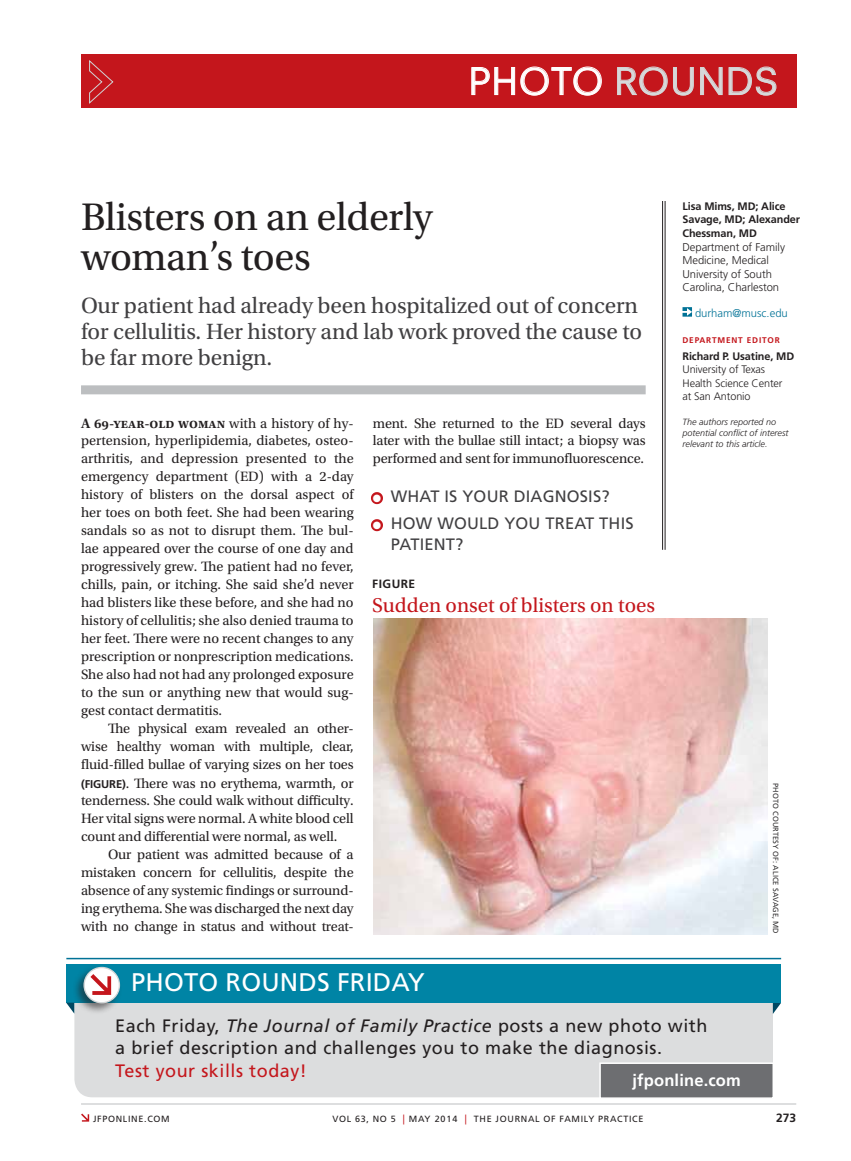
<style>
.page{position:relative;width:851px;height:1161px;background:#fff}
.page>*{position:absolute;margin:0;border:0;box-sizing:border-box;transform-origin:0 0}
.t1{font:40.5px/40.5px "Utopia Std";letter-spacing:-.01em;color:#231f20}
.t2{font:36px "Neuzeit SLT Std";letter-spacing:.025em;color:#d7d9da}
.t3{font:25.5px "Frutiger LT Std";color:#fff}
.t4{font:23.25px/26.2px "Utopia Std";letter-spacing:-.005em;color:#414042}
.t5{font:21px "Utopia Std";color:#c4161c}
.t6{font:18px/22.5px "Frutiger LT Std";letter-spacing:.03em;color:#231f20}
.t7{font:18px "Frutiger LT Std";letter-spacing:.03em;color:#c4161c}
.t8{font:16.5px/21.6px "Frutiger LT Std";letter-spacing:.01em;color:#414042}
.t9{font:700 16.5px "Frutiger LT Std";letter-spacing:.01em;color:#fff}
.t10{font:14.25px/18px "Utopia Std";letter-spacing:-.01em;color:#231f20;text-align:justify}
.t11{font:700 12px "Frutiger LT Std";color:#231f20}
.t12{font:300 11.25px/13.5px "Frutiger LT Std";letter-spacing:-.005em;color:#231f20}
.t13{font:300 11.25px "Frutiger LT Std";color:#007296}
.t14{font:700 10.8px/13.5px "Frutiger LT Std";letter-spacing:-.01em;color:#231f20}
.t15{font:300 10.8px/13.5px "Frutiger LT Std";letter-spacing:-.01em;color:#231f20}
.t16{font:italic 300 9px/11.2px "Frutiger LT Std";color:#231f20}
.t17{font:9px "Frutiger LT Std";letter-spacing:.075em;color:#231f20}
.t18{font:700 8.25px "Frutiger LT Std";letter-spacing:.1em;color:#c4161c}
.t19{font:7.5px "Frutiger LT Std";letter-spacing:.01em;color:#333132}
.s1{color:#fff}
.s2{font-weight:600}
.s3{font-family:"Frutiger LT Std";font-weight:700;font-size:11.25px}
.s4{font-style:italic}
.s5{font-size:9.9px;color:#c4161c}
</style>
<div class="page">
<svg style="left:81px;top:1114px;width:8px;height:8px"></svg>
<hr style="left:81px;top:1104px;width:715px;height:1px;background:#bcbec0">
<div style="left:81px;top:54px;width:715px;height:54px;background:#c4161c"></div>
<svg style="left:89px;top:60px;width:25px;height:44px"></svg>
<svg style="left:471px;top:67px;width:130px;height:28px"></svg>
<svg style="left:617px;top:67px;width:50px;height:28px"></svg>
<svg style="left:673px;top:67px;width:20px;height:28px"></svg>
<svg style="left:700px;top:67px;width:22px;height:28px"></svg>
<svg style="left:728px;top:67px;width:48px;height:28px"></svg>
<div style="left:81px;top:385px;width:564px;height:9px;background:#bcbec0"></div>
<svg style="left:682px;top:307px;width:10px;height:10px"></svg>
<hr style="left:664px;top:201px;width:1px;height:349px;background:#231f20">
<hr style="left:662px;top:201px;width:1px;height:349px;background:#231f20">
<svg style="left:371px;top:492px;width:12px;height:13px"></svg>
<svg style="left:371px;top:519px;width:12px;height:13px"></svg>
<img style="left:374px;top:619px;width:393px;height:315px">
<div style="left:74px;top:964px;width:699px;height:133px;background:#dcddde;border-radius:18px"></div>
<hr style="left:66px;top:958px;width:715px;height:1px;background:#007296">
<div style="left:599px;top:1062px;width:175px;height:37px;background:#6d6e71;border:2px solid #fff"></div>
<div style="left:66px;top:964px;width:714px;height:39px;background:#0084a5"></div>
<div style="left:71px;top:964px;width:51px;height:50px;background:#231f20;opacity:.59"></div>
<div style="left:84px;top:968px;width:35px;height:35px;background:#fff;border-radius:50%"></div>
<div style="left:83px;top:967px;width:37px;height:36px;border:1px solid #d5d7d8;border-radius:50%"></div>
<svg style="left:90px;top:974px;width:21px;height:21px"></svg>
<svg style="left:66px;top:1003px;width:8px;height:11px"></svg>
<svg style="left:772px;top:1003px;width:9px;height:11px"></svg>
<h2 class="t2" style="left:469px;top:59px;width:311px"><span class="s1">Photo</span> ROUNDS</h2>
<h1 class="t1" style="left:81px;top:197px;width:353px">Blisters on an elderly woman’s toes</h1>
<h3 class="t4" style="left:81px;top:293px;width:562px">Our patient had already been hospitalized out of concern for cellulitis. Her history and lab work proved the cause to be far more benign.</h3>
<p class="t10" style="left:81px;top:414px;width:274px"><span class="s2">A 69-year-old woman</span> with a history of hy&shy;pertension, hyperlipidemia, diabetes, osteo&shy;arthritis, and depression presented to the emergency department (ED) with a 2-day history of blisters on the dorsal aspect of her toes on both feet. She had been wearing sandals so as not to disrupt them. The bul&shy;lae appeared over the course of one day and progressively grew. The patient had no fever, chills, pain, or itching. She said she’d never had blisters like these before, and she had no history of cellulitis; she also denied trauma to her feet. There were no recent changes to any prescription or nonprescription medications.<br>She also had not had any prolonged exposure to the sun or anything new that would sug&shy;gest contact dermatitis.</p>
<p class="t10" style="left:81px;top:720px;width:274px;text-indent:27px">The physical exam revealed an other&shy;wise healthy woman with multiple, clear, fluid-filled bullae of varying sizes on her toes <span class="s3">(FIGURE)</span>. There was no erythema, warmth, or tenderness. She could walk without difficulty.<br>Her vital signs were normal. A white blood cell count and differential were normal, as well.</p>
<p class="t10" style="left:81px;top:846px;width:274px;text-indent:27px">Our patient was admitted because of a mistaken concern for cellulitis, despite the absence of any systemic findings or surround&shy;ing erythema. She was discharged the next day with no change in status and without treat-</p>
<p class="t10" style="left:373px;top:414px;width:274px">ment. She returned to the ED several days later with the bullae still intact; a biopsy was performed and sent for immunofluorescence.</p>
<p class="t8" style="left:373px;top:485px;width:238px"><span class="s1">●</span> What is your diagnosis?</p>
<p class="t8" style="left:391px;top:512px;width:227px;text-indent:-18px"><span class="s1">●</span> H ow would you TREAT THIS<br>PATIENT?</p>
<p class="t11" style="left:372px;top:577px;width:15px">Figure</p>
<h3 class="t5" style="left:372px;top:594px;width:284px">Sudden onset of blisters on toes</h3>
<h3 class="t3" style="left:131px;top:967px;width:18px">PHO</h3>
<h3 class="t3" style="left:184px;top:967px;width:60px">TO ROUNDS</h3>
<h3 class="t3" style="left:337px;top:967px;width:14px">FRID</h3>
<h3 class="t3" style="left:391px;top:967px;width:35px">AY</h3>
<p class="t14" style="left:682px;top:200px;width:119px">Lisa Mims, MD; Alice<br>Savage, MD; Alexander<br>Chessman, MD</p>
<p class="t12" style="left:682px;top:240px;width:104px">Department of Family<br>Medicine, Medical<br>University of South<br>Carolina, Charleston</p>
<p class="t13" style="left:695px;top:306px;width:94px">durham@musc.edu</p>
<p class="t18" style="left:682px;top:335px;width:99px">Departme nt EDITOR</p>
<p class="t14" style="left:682px;top:349px;width:113px">Richard P. Usatine, MD</p>
<p class="t15" style="left:682px;top:363px;width:101px">University of Texas<br>Health Science Center at San Antonio</p>
<p class="t16" style="left:682px;top:416px;width:108px">The authors reported no potential conflict of interest relevant to this article.</p>
<p class="t19" style="left:780px;top:783px;width:151px;rotate:90deg">Photo courtesy of: Alice Savage, MD</p>
<p class="t6" style="left:115px;top:1014px;width:593px">E ach Friday, <span class="s4">The Journal of Family Practice</span> posts a new photo with a brief description and challenges you to make the diagnosis.</p>
<p class="t7" style="left:115px;top:1060px;width:193px">Test your skills today!</p>
<p class="t9" style="left:632px;top:1071px;width:110px">jfponline.com</p>
<p class="t17" style="left:93px;top:1113px;width:78px">jfponline.com</p>
<p class="t17" style="left:332px;top:1113px;width:312px">Vol 63, No 5 <span class="s5">|</span> MAY 2014 <span class="s5">|</span> The Journal of Family Practice</p>
<p class="t11" style="left:776px;top:1111px;width:22px">273</p>
</div>
